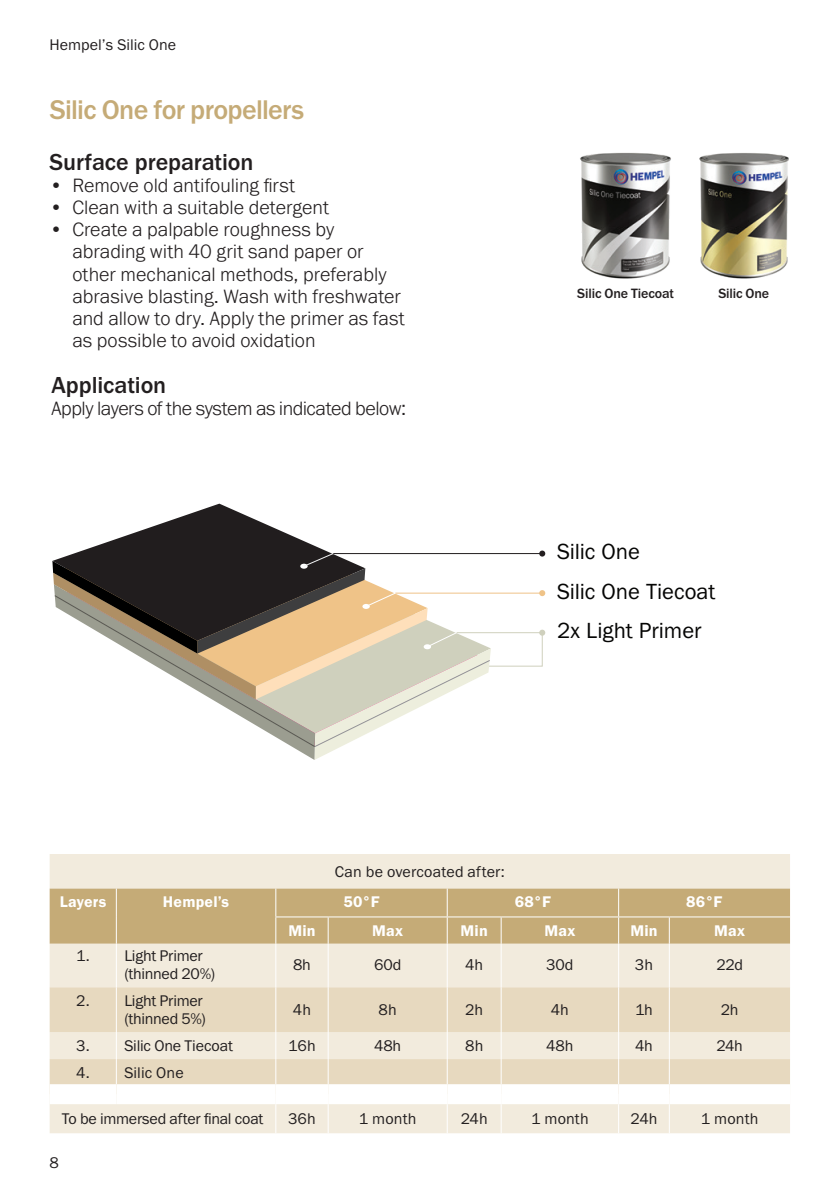
<style>
.page{position:relative;width:840px;height:1191px;background:#fff}
.page>*{position:absolute;margin:0;border:0;box-sizing:border-box;transform-origin:0 0}
.Case_Subhead{font:500 28px "Franklin Gothic URW";letter-spacing:-.025em;color:#c5ab77}
._1_Body_Copy{font:500 24px "Franklin Gothic URW";letter-spacing:-.005em;color:#231f20}
.t1{font:22.6px/39.6px "Franklin Gothic URW Boo";letter-spacing:-.005em;color:#050504}
._1_Body_Copy-2{font:300 20px/22px "Franklin Gothic URW";color:#231f20}
._1_Body_Copy-3{font:300 20px "Franklin Gothic URW";letter-spacing:-.025em;color:#231f20}
.Table__7_5pt_Text{font:16px/18px "Franklin Gothic URW Boo";letter-spacing:-.01em;color:#231f20}
.Table__7_5pt_Heading_white_out{font:16px "Franklin Gothic URW Dem";letter-spacing:.015em;color:#fff}
.Table__7_5pt_Heading_white_out-2{font:16px "Franklin Gothic URW Boo";letter-spacing:.01em;color:#231f20}
.Table__7_5pt_Text-2{font:16px "Franklin Gothic URW Boo";letter-spacing:.01em;color:#231f20}
.t2{font:500 14px "Franklin Gothic URW";letter-spacing:-.01em;color:#231f20}
</style>
<div class="page">
<svg style="left:84px;top:503px;width:240px;height:47px"></svg>
<svg style="left:52px;top:550px;width:493px;height:210px"></svg>
<div style="left:50px;top:854px;width:739px;height:279px;background:#f2ebdd"></div>
<div style="left:50px;top:888px;width:739px;height:55px;background:#c5ab77"></div>
<svg style="left:50px;top:987px;width:739px;height:97px;background:#eadec7"></svg>
<svg style="left:116px;top:888px;width:1px;height:55px"></svg>
<svg style="left:275px;top:888px;width:1px;height:55px"></svg>
<svg style="left:327px;top:917px;width:1px;height:26px"></svg>
<svg style="left:446px;top:888px;width:1px;height:55px"></svg>
<svg style="left:500px;top:917px;width:1px;height:26px"></svg>
<svg style="left:668px;top:917px;width:1px;height:26px"></svg>
<hr style="left:116px;top:943px;width:1px;height:44px;background:#fff">
<hr style="left:275px;top:943px;width:1px;height:44px;background:#fff">
<hr style="left:116px;top:987px;width:1px;height:45px;background:#fff">
<hr style="left:275px;top:987px;width:1px;height:45px;background:#fff">
<hr style="left:327px;top:987px;width:1px;height:45px;background:#fff">
<hr style="left:446px;top:987px;width:1px;height:45px;background:#fff">
<hr style="left:500px;top:987px;width:1px;height:45px;background:#fff">
<svg style="left:116px;top:1032px;width:1px;height:52px"></svg>
<svg style="left:275px;top:1032px;width:1px;height:52px"></svg>
<svg style="left:327px;top:1032px;width:1px;height:52px"></svg>
<svg style="left:446px;top:1032px;width:1px;height:52px"></svg>
<svg style="left:500px;top:1032px;width:1px;height:52px"></svg>
<svg style="left:275px;top:1104px;width:1px;height:29px"></svg>
<svg style="left:327px;top:1104px;width:1px;height:29px"></svg>
<svg style="left:446px;top:1104px;width:1px;height:29px"></svg>
<svg style="left:500px;top:1104px;width:1px;height:29px"></svg>
<hr style="left:275px;top:916px;width:53px;height:1px;background:#fff">
<hr style="left:328px;top:916px;width:119px;height:1px;background:#fff">
<hr style="left:447px;top:916px;width:54px;height:1px;background:#fff">
<hr style="left:501px;top:916px;width:117px;height:1px;background:#fff">
<hr style="left:618px;top:916px;width:51px;height:1px;background:#fff">
<hr style="left:669px;top:916px;width:120px;height:1px;background:#fff">
<hr style="left:617px;top:987px;width:1px;height:45px;background:#fff">
<hr style="left:668px;top:987px;width:1px;height:45px;background:#fff">
<svg style="left:617px;top:1032px;width:1px;height:52px"></svg>
<svg style="left:668px;top:1032px;width:1px;height:52px"></svg>
<svg style="left:617px;top:888px;width:1px;height:55px"></svg>
<svg style="left:617px;top:1104px;width:1px;height:29px"></svg>
<svg style="left:668px;top:1104px;width:1px;height:29px"></svg>
<div style="left:50px;top:1084px;width:66px;height:20px;background:#fff"></div>
<div style="left:116px;top:1084px;width:160px;height:20px;background:#fff"></div>
<div style="left:276px;top:1084px;width:52px;height:20px;background:#fff"></div>
<div style="left:328px;top:1084px;width:119px;height:20px;background:#fff"></div>
<div style="left:447px;top:1084px;width:54px;height:20px;background:#fff"></div>
<div style="left:501px;top:1084px;width:117px;height:20px;background:#fff"></div>
<div style="left:618px;top:1084px;width:51px;height:20px;background:#fff"></div>
<div style="left:669px;top:1084px;width:120px;height:20px;background:#fff"></div>
<hr style="left:327px;top:943px;width:1px;height:44px;background:#fff">
<hr style="left:446px;top:943px;width:1px;height:44px;background:#fff">
<hr style="left:500px;top:943px;width:1px;height:44px;background:#fff">
<hr style="left:617px;top:943px;width:1px;height:44px;background:#fff">
<hr style="left:668px;top:943px;width:1px;height:44px;background:#fff">
<img style="left:699px;top:153px;width:90px;height:126px">
<img style="left:580px;top:152px;width:91px;height:127px">
<p class="Table__7_5pt_Text" style="left:50px;top:35px;width:128px">Hempel’s Silic One</p>
<p class="Case_Subhead" style="left:50px;top:92px;width:255px">Silic One for propellers</p>
<p class="_1_Body_Copy" style="left:50px;top:148px;width:205px">Surface preparation</p>
<p class="_1_Body_Copy-2" style="left:50px;top:174px;width:247px">• Remove old antifouling first</p>
<p class="_1_Body_Copy-2" style="left:50px;top:196px;width:281px">• Clean with a suitable detergent</p>
<p class="_1_Body_Copy-2" style="left:72px;top:218px;width:334px;text-indent:-23px">• Create a palpable roughness by abrading with 40 grit sand paper or other mechanical methods, preferably abrasive blasting. Wash with freshwater and allow to dry. Apply the primer as fast as possible to avoid oxidation</p>
<p class="_1_Body_Copy" style="left:51px;top:370px;width:116px">Application</p>
<p class="_1_Body_Copy-3" style="left:51px;top:395px;width:356px">Apply layers of the system as indicated below:</p>
<p class="t2" style="left:577px;top:284px;width:98px">Silic One Tiecoat</p>
<p class="t2" style="left:718px;top:284px;width:52px">Silic One</p>
<p class="t1" style="left:556px;top:531px;width:160px">Silic One<br>Silic One Tiecoat<br>2x Light Primer</p>
<p class="Table__7_5pt_Heading_white_out-2" style="left:335px;top:861px;width:171px">Can be overcoated after:</p>
<p class="Table__7_5pt_Heading_white_out" style="left:60px;top:892px;width:48px">Layers</p>
<p class="Table__7_5pt_Heading_white_out" style="left:163px;top:892px;width:68px">Hempel’s</p>
<p class="Table__7_5pt_Heading_white_out" style="left:343px;top:892px;width:38px">50°F</p>
<p class="Table__7_5pt_Heading_white_out" style="left:514px;top:892px;width:38px">68°F</p>
<p class="Table__7_5pt_Heading_white_out" style="left:685px;top:892px;width:38px">86°F</p>
<p class="Table__7_5pt_Heading_white_out" style="left:288px;top:920px;width:29px">Min</p>
<p class="Table__7_5pt_Heading_white_out" style="left:372px;top:920px;width:32px">Max</p>
<p class="Table__7_5pt_Heading_white_out" style="left:460px;top:920px;width:29px">Min</p>
<p class="Table__7_5pt_Heading_white_out" style="left:544px;top:920px;width:32px">Max</p>
<p class="Table__7_5pt_Heading_white_out" style="left:630px;top:920px;width:29px">Min</p>
<p class="Table__7_5pt_Heading_white_out" style="left:713px;top:920px;width:32px">Max</p>
<p class="Table__7_5pt_Text" style="left:76px;top:946px;width:15px">1.</p>
<p class="Table__7_5pt_Text" style="left:124px;top:946px;width:92px">Light Primer (thinned 20%)</p>
<p class="Table__7_5pt_Text" style="left:293px;top:955px;width:19px">8h</p>
<p class="Table__7_5pt_Text" style="left:374px;top:955px;width:29px">60d</p>
<p class="Table__7_5pt_Text" style="left:465px;top:955px;width:19px">4h</p>
<p class="Table__7_5pt_Text" style="left:546px;top:955px;width:29px">30d</p>
<p class="Table__7_5pt_Text" style="left:634px;top:955px;width:20px">3h</p>
<p class="Table__7_5pt_Text" style="left:716px;top:955px;width:28px">22d</p>
<p class="Table__7_5pt_Text" style="left:76px;top:991px;width:15px">2.</p>
<p class="Table__7_5pt_Text" style="left:124px;top:991px;width:83px">Light Primer (thinned 5%)</p>
<p class="Table__7_5pt_Text" style="left:293px;top:1000px;width:20px">4h</p>
<p class="Table__7_5pt_Text" style="left:378px;top:1000px;width:20px">8h</p>
<p class="Table__7_5pt_Text" style="left:465px;top:1000px;width:19px">2h</p>
<p class="Table__7_5pt_Text" style="left:550px;top:1000px;width:20px">4h</p>
<p class="Table__7_5pt_Text" style="left:634px;top:1000px;width:19px">1h</p>
<p class="Table__7_5pt_Text" style="left:720px;top:1000px;width:19px">2h</p>
<p class="Table__7_5pt_Text" style="left:76px;top:1036px;width:15px">3.</p>
<p class="Table__7_5pt_Text" style="left:124px;top:1036px;width:110px">Silic One Tiecoat</p>
<p class="Table__7_5pt_Text" style="left:288px;top:1036px;width:29px">16h</p>
<p class="Table__7_5pt_Text" style="left:374px;top:1036px;width:29px">48h</p>
<p class="Table__7_5pt_Text" style="left:465px;top:1036px;width:20px">8h</p>
<p class="Table__7_5pt_Text" style="left:546px;top:1036px;width:29px">48h</p>
<p class="Table__7_5pt_Text" style="left:634px;top:1036px;width:19px">4h</p>
<p class="Table__7_5pt_Text" style="left:716px;top:1036px;width:28px">24h</p>
<p class="Table__7_5pt_Text" style="left:76px;top:1063px;width:15px">4.</p>
<p class="Table__7_5pt_Text-2" style="left:124px;top:1062px;width:61px">Silic One</p>
<p class="Table__7_5pt_Text" style="left:62px;top:1109px;width:203px">To be immersed after final coat</p>
<p class="Table__7_5pt_Text" style="left:288px;top:1109px;width:29px">36h</p>
<p class="Table__7_5pt_Text" style="left:358px;top:1109px;width:59px">1 month</p>
<p class="Table__7_5pt_Text" style="left:460px;top:1109px;width:29px">24h</p>
<p class="Table__7_5pt_Text" style="left:530px;top:1109px;width:59px">1 month</p>
<p class="Table__7_5pt_Text" style="left:630px;top:1109px;width:29px">24h</p>
<p class="Table__7_5pt_Text" style="left:700px;top:1109px;width:59px">1 month</p>
<p class="Table__7_5pt_Text" style="left:50px;top:1153px;width:11px">8</p>
</div>
